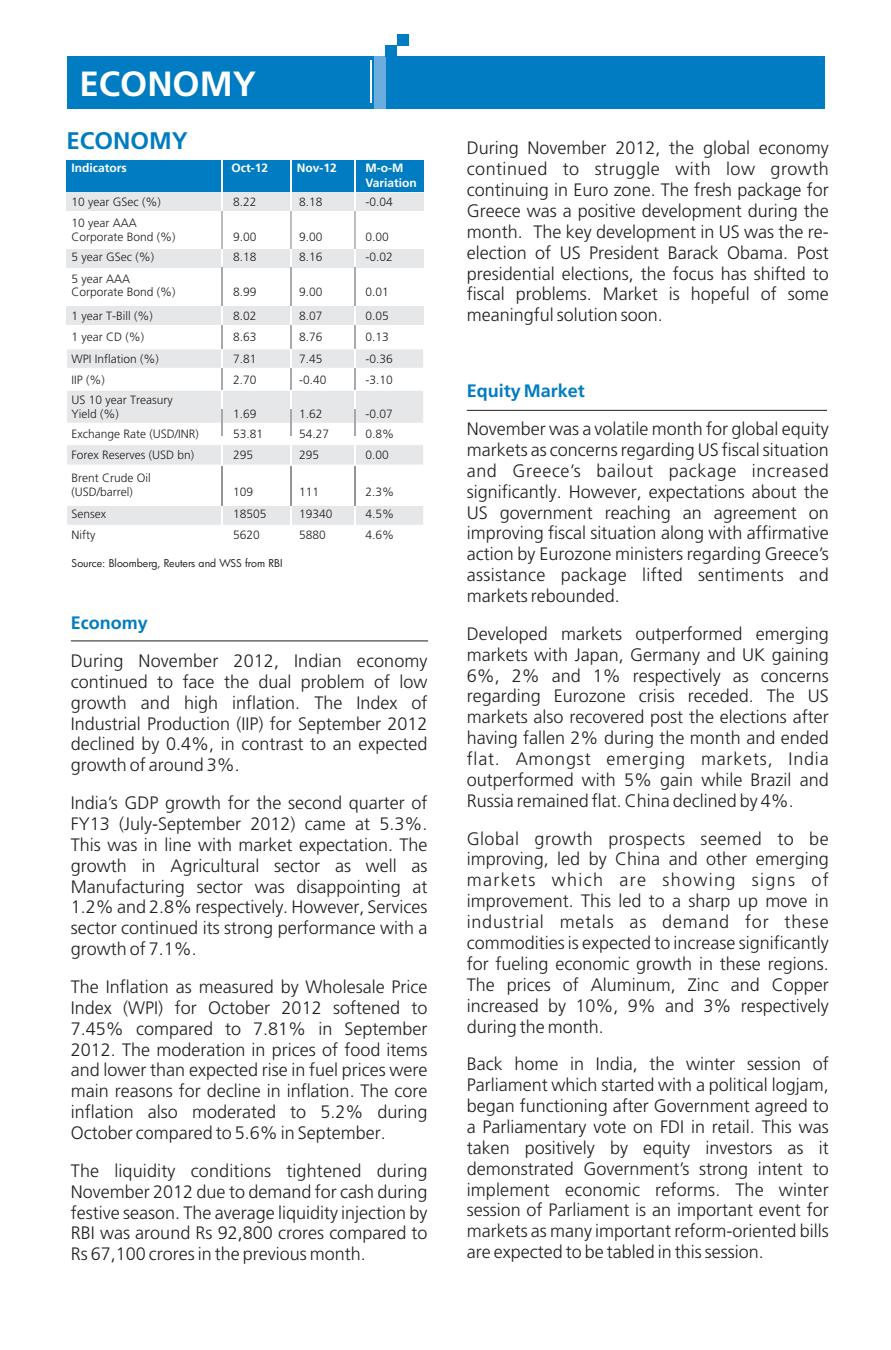
<style>
.page{position:relative;width:891px;height:1350px;background:#fff}
.page>*{position:absolute;margin:0;border:0;box-sizing:border-box;transform-origin:0 0}
.t1{font:300 34.95px "Frutiger LT";color:#fff}
.t2{font:300 24px "Frutiger LT";color:#007cc2}
.t3{font:300 18px/20.9px "Frutiger LT";color:#231f20;text-align:justify}
.t4{font:700 18px "Frutiger";color:#007cc2}
.t5{font:300 12px/14px "Frutiger LT";color:#231f20}
.t6{font:700 12px/14.2px "Frutiger";color:#fff}
.t7{font:10.5px "Futura";color:#231f20}
</style>
<div class="page">
<div style="left:67px;top:56px;width:758px;height:53px;background:#007cc2"></div>
<hr style="left:370px;top:60px;width:1px;height:42px;background:#fff">
<div style="left:375px;top:56px;width:11px;height:53px;background:#6caddf"></div>
<div style="left:386px;top:45px;width:11px;height:11px;background:#007cc2"></div>
<div style="left:397px;top:34px;width:11px;height:11px;background:#007cc2"></div>
<div style="left:67px;top:185px;width:357px;height:26px;background:#e6e7e9"></div>
<div style="left:67px;top:445px;width:356px;height:20px;background:#e6e7e9"></div>
<div style="left:67px;top:249px;width:357px;height:18px;background:#e6e7e9"></div>
<svg style="left:358px;top:192px;width:66px;height:1px"></svg>
<div style="left:67px;top:160px;width:357px;height:32px;background:#007cc2"></div>
<hr style="left:354px;top:160px;width:2px;height:32px;background:#fff">
<hr style="left:354px;top:191px;width:2px;height:20px;background:#fff">
<hr style="left:354px;top:211px;width:2px;height:38px;background:#bcbdc0">
<svg style="left:354px;top:249px;width:2px;height:18px"></svg>
<hr style="left:354px;top:267px;width:2px;height:40px;background:#a8a9ad">
<hr style="left:354px;top:436px;width:2px;height:30px;background:#fff">
<hr style="left:354px;top:466px;width:2px;height:40px;background:#939598">
<hr style="left:291px;top:160px;width:1px;height:32px;background:#fff">
<svg style="left:291px;top:192px;width:1px;height:19px"></svg>
<hr style="left:291px;top:211px;width:1px;height:38px;background:#bcbdc0">
<svg style="left:291px;top:249px;width:1px;height:18px"></svg>
<hr style="left:291px;top:267px;width:1px;height:40px;background:#a8a9ad">
<hr style="left:291px;top:436px;width:1px;height:30px;background:#fff">
<hr style="left:291px;top:466px;width:1px;height:40px;background:#939598">
<hr style="left:221px;top:160px;width:1px;height:32px;background:#fff">
<svg style="left:221px;top:192px;width:1px;height:19px"></svg>
<hr style="left:221px;top:211px;width:1px;height:38px;background:#bcbdc0">
<svg style="left:221px;top:249px;width:1px;height:18px"></svg>
<hr style="left:221px;top:267px;width:1px;height:40px;background:#a8a9ad">
<svg style="left:66px;top:307px;width:358px;height:129px"></svg>
<hr style="left:221px;top:436px;width:1px;height:30px;background:#fff">
<hr style="left:221px;top:466px;width:1px;height:40px;background:#939598">
<div style="left:67px;top:505px;width:356px;height:20px;background:#e6e7e9"></div>
<hr style="left:467px;top:410px;width:360px;height:1px;background:#231f20">
<hr style="left:71px;top:641px;width:357px;height:1px;background:#231f20">
<h1 class="t1" style="left:79px;top:70px;width:178px">ECONOMY</h1>
<h2 class="t2" style="left:67px;top:131px;width:123px">ECONOMY</h2>
<p class="t6" style="left:72px;top:162px;width:57px">Indicators</p>
<p class="t6" style="left:232px;top:162px;width:38px">Oct-12</p>
<p class="t6" style="left:297px;top:162px;width:42px">Nov-12</p>
<p class="t6" style="left:366px;top:162px;width:53px">M-o-M<br>Variation</p>
<p class="t5" style="left:72px;top:196px;width:91px">10 year GSec (%)</p>
<p class="t5" style="left:233px;top:196px;width:25px">8.22</p>
<p class="t5" style="left:299px;top:196px;width:25px">8.18</p>
<p class="t5" style="left:366px;top:196px;width:29px">-0.04</p>
<p class="t5" style="left:72px;top:216px;width:106px">10 year AAA<br>Corporate Bond (%)</p>
<p class="t5" style="left:233px;top:230px;width:25px">9.00</p>
<p class="t5" style="left:299px;top:230px;width:25px">9.00</p>
<p class="t5" style="left:366px;top:230px;width:25px">0.00</p>
<p class="t5" style="left:72px;top:251px;width:84px">5 year GSec (%)</p>
<p class="t5" style="left:233px;top:251px;width:25px">8.18</p>
<p class="t5" style="left:299px;top:251px;width:25px">8.16</p>
<p class="t5" style="left:366px;top:251px;width:29px">-0.02</p>
<p class="t5" style="left:72px;top:272px;width:106px">5 year AAA<br>Corporate Bond (%)</p>
<p class="t5" style="left:233px;top:286px;width:25px">8.99</p>
<p class="t5" style="left:299px;top:286px;width:25px">9.00</p>
<p class="t5" style="left:366px;top:286px;width:25px">0.01</p>
<p class="t5" style="left:72px;top:310px;width:83px">1 year T-Bill (%)</p>
<p class="t5" style="left:233px;top:310px;width:25px">8.02</p>
<p class="t5" style="left:299px;top:310px;width:25px">8.07</p>
<p class="t5" style="left:366px;top:310px;width:25px">0.05</p>
<p class="t5" style="left:72px;top:331px;width:74px">1 year CD (%)</p>
<p class="t5" style="left:233px;top:331px;width:25px">8.63</p>
<p class="t5" style="left:299px;top:331px;width:25px">8.76</p>
<p class="t5" style="left:366px;top:331px;width:25px">0.13</p>
<p class="t5" style="left:72px;top:353px;width:89px">WPI Inflation (%)</p>
<p class="t5" style="left:233px;top:353px;width:25px">7.81</p>
<p class="t5" style="left:299px;top:353px;width:25px">7.45</p>
<p class="t5" style="left:366px;top:353px;width:29px">-0.36</p>
<p class="t5" style="left:72px;top:373px;width:35px">IIP (%)</p>
<p class="t5" style="left:233px;top:373px;width:25px">2.70</p>
<p class="t5" style="left:299px;top:373px;width:29px">-0.40</p>
<p class="t5" style="left:366px;top:373px;width:29px">-3.10</p>
<p class="t5" style="left:72px;top:394px;width:103px">US 10 year Treasury<br>Yield (%)</p>
<p class="t5" style="left:233px;top:408px;width:25px">1.69</p>
<p class="t5" style="left:299px;top:408px;width:25px">1.62</p>
<p class="t5" style="left:366px;top:408px;width:29px">-0.07</p>
<p class="t5" style="left:72px;top:428px;width:129px">Exchange Rate (USD/INR)</p>
<p class="t5" style="left:233px;top:428px;width:32px">53.81</p>
<p class="t5" style="left:299px;top:428px;width:32px">54.27</p>
<p class="t5" style="left:366px;top:428px;width:30px">0.8%</p>
<p class="t5" style="left:72px;top:449px;width:124px">Forex Reserves (USD bn)</p>
<p class="t5" style="left:233px;top:449px;width:22px">295</p>
<p class="t5" style="left:299px;top:449px;width:22px">295</p>
<p class="t5" style="left:366px;top:449px;width:25px">0.00</p>
<p class="t5" style="left:72px;top:472px;width:81px">Brent Crude Oil (USD/barrel)</p>
<p class="t5" style="left:233px;top:486px;width:22px">109</p>
<p class="t5" style="left:299px;top:486px;width:22px">111</p>
<p class="t5" style="left:366px;top:486px;width:30px">2.3%</p>
<p class="t5" style="left:72px;top:508px;width:36px">Sensex</p>
<p class="t5" style="left:233px;top:508px;width:35px">18505</p>
<p class="t5" style="left:299px;top:508px;width:35px">19340</p>
<p class="t5" style="left:366px;top:508px;width:30px">4.5%</p>
<p class="t5" style="left:72px;top:529px;width:25px">Nifty</p>
<p class="t5" style="left:233px;top:529px;width:28px">5620</p>
<p class="t5" style="left:299px;top:529px;width:28px">5880</p>
<p class="t5" style="left:366px;top:529px;width:30px">4.6%</p>
<p class="t7" style="left:72px;top:560px;width:212px">Source: Bloomberg, Reuters and WSS from RBI</p>
<p class="t4" style="left:71px;top:616px;width:79px">Economy</p>
<p class="t3" style="left:71px;top:652px;width:358px">During November 2012, Indian economy continued to face the dual problem of low growth and high inflation. The Index of Industrial Production (IIP) for September 2012 declined by 0.4%, in contrast to an expected growth of around 3%.</p>
<p class="t3" style="left:71px;top:794px;width:358px">India’s GDP growth for the second quarter of FY13 (July-September 2012) came at 5.3%.<br>This was in line with market expectation. The growth in Agricultural sector as well as Manufacturing sector was disappointing at 1.2% and 2.8% respectively. However, Services sector continued its strong performance with a growth of 7.1%.</p>
<p class="t3" style="left:71px;top:978px;width:358px">The Inflation as measured by Wholesale Price Index (WPI) for October 2012 softened to 7.45% compared to 7.81% in September 2012. The moderation in prices of food items and lower than expected rise in fuel prices were main reasons for decline in inflation. The core inflation also moderated to 5.2% during October compared to 5.6% in September.</p>
<p class="t3" style="left:71px;top:1161px;width:358px">The liquidity conditions tightened during November 2012 due to demand for cash during festive season. The average liquidity injection by RBI was around Rs 92,800 crores compared to Rs 67,100 crores in the previous month.</p>
<p class="t3" style="left:467px;top:139px;width:364px">During November 2012, the global economy continued to struggle with low growth continuing in Euro zone. The fresh package for Greece was a positive development during the month. The key development in US was the re&shy;election of US President Barack Obama. Post presidential elections, the focus has shifted to fiscal problems. Market is hopeful of some meaningful solution soon.</p>
<p class="t4" style="left:467px;top:384px;width:120px">Equity Market</p>
<p class="t3" style="left:467px;top:420px;width:364px">November was a volatile month for global equity markets as concerns regarding US fiscal situation and Greece’s bailout package increased significantly. However, expectations about the US government reaching an agreement on improving fiscal situation along with affirmative action by Eurozone ministers regarding Greece’s assistance package lifted sentiments and markets rebounded.</p>
<p class="t3" style="left:467px;top:624px;width:364px">Developed markets outperformed emerging markets with Japan, Germany and UK gaining 6%, 2% and 1% respectively as concerns regarding Eurozone crisis receded. The US markets also recovered post the elections after having fallen 2% during the month and ended flat. Amongst emerging markets, India outperformed with 5% gain while Brazil and Russia remained flat. China declined by 4%.</p>
<p class="t3" style="left:467px;top:829px;width:364px">Global growth prospects seemed to be improving, led by China and other emerging markets which are showing signs of improvement. This led to a sharp up move in industrial metals as demand for these commodities is expected to increase significantly for fueling economic growth in these regions.<br>The prices of Aluminum, Zinc and Copper increased by 10%, 9% and 3% respectively during the month.</p>
<p class="t3" style="left:467px;top:1055px;width:364px">Back home in India, the winter session of Parliament which started with a political logjam, began functioning after Government agreed to a Parliamentary vote on FDI in retail. This was taken positively by equity investors as it demonstrated Government’s strong intent to implement economic reforms. The winter session of Parliament is an important event for markets as many important reform-oriented bills are expected to be tabled in this session.</p>
</div>
